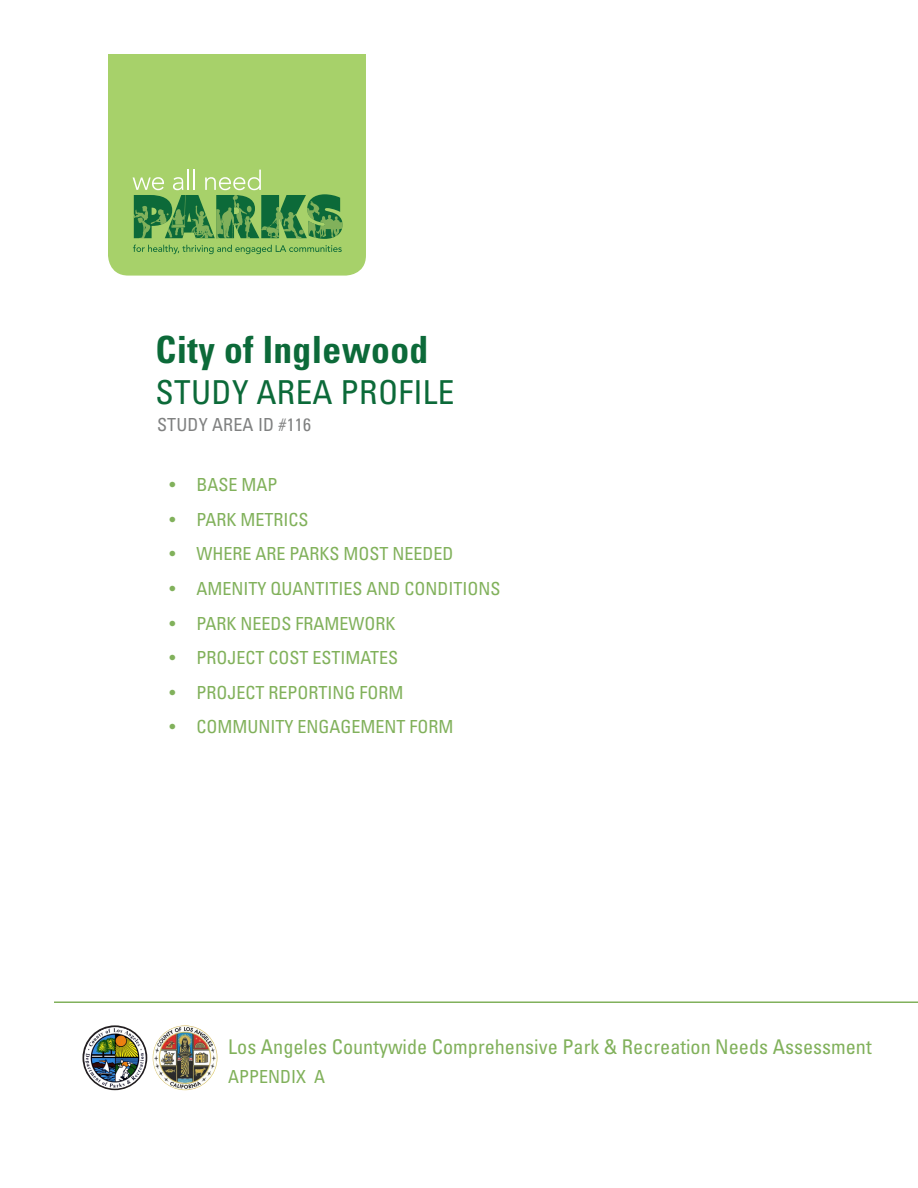
<style>
.page{position:relative;width:918px;height:1188px;background:#fff}
.page>*{position:absolute;margin:0;border:0;box-sizing:border-box;transform-origin:0 0}
.t1{font:700 condensed 37.5px "Univers";letter-spacing:.01em;color:#0c6a39}
.t2{font:condensed 33px "Univers";letter-spacing:.01em;color:#0c6a39}
.t3{font:condensed 20.25px "Univers";color:#81b15b}
.t4{font:condensed 18px "Univers";color:#81b15b}
.t5{font:condensed 18px "Univers";letter-spacing:.01em;color:#808181}
</style>
<div class="page">
<div style="left:108px;top:54px;width:258px;height:222px;background:#a7d16a"></div>
<svg style="left:133px;top:170px;width:214px;height:84px;background:#77b05e"></svg>
<img style="left:83px;top:1026px;width:64px;height:63px;border-radius:32px">
<div style="left:82px;top:1025px;width:65px;height:65px;border:2px solid #231f20;border-radius:50%"></div>
<img style="left:153px;top:1025px;width:64px;height:65px;border-radius:32px">
<hr style="left:54px;top:1001px;width:864px;height:2px;background:#81b15b">
<h1 class="t1" style="left:156px;top:327px;width:274px">City of Inglewood</h1>
<h2 class="t2" style="left:156px;top:372px;width:300px">STUDY AREA PROFILE</h2>
<p class="t5" style="left:157px;top:414px;width:156px">STUDY AREA ID #116</p>
<p class="t4" style="left:170px;top:474px;width:109px">• BASE MAP</p>
<p class="t4" style="left:170px;top:508px;width:141px">• PARK METRICS</p>
<p class="t4" style="left:170px;top:543px;width:286px">• WHERE ARE PARKS MOST NEEDED</p>
<p class="t4" style="left:170px;top:577px;width:333px">• AMENITY QUANTITIES AND CONDITIONS</p>
<p class="t4" style="left:170px;top:612px;width:228px">• PARK NEEDS FRAMEWORK</p>
<p class="t4" style="left:170px;top:646px;width:230px">• PROJECT COST ESTIMATES</p>
<p class="t4" style="left:170px;top:681px;width:236px">• PROJECT REPORTING FORM</p>
<p class="t4" style="left:170px;top:715px;width:285px">• COMMUNITY ENGAGEMENT FORM</p>
<p class="t3" style="left:228px;top:1034px;width:645px">Los Angeles Countywide Comprehensive Park &amp; Recreation Needs Assessment</p>
<p class="t4" style="left:228px;top:1066px;width:99px">APPENDIX A</p>
</div>
